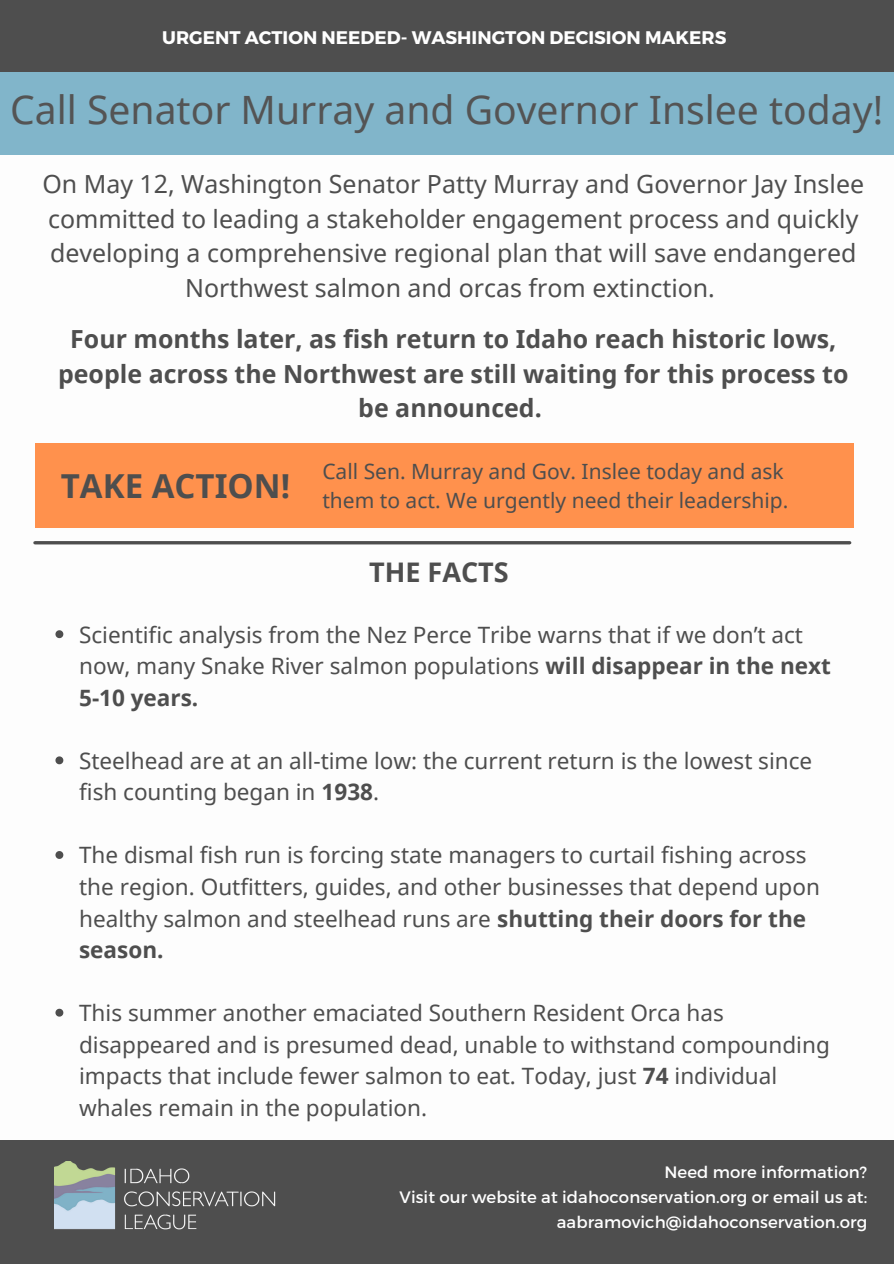
<style>
.page{position:relative;width:894px;height:1264px;background:#fff}
.page>*{position:absolute;margin:0;border:0;box-sizing:border-box;transform-origin:0 0}
.t1{font:39px "Noto Sans";color:#545454}
.t2{font:700 33px "Noto Sans";color:#4e4e4e}
.t3{font:700 27px "Noto Sans";color:#4e4e4e}
.t4{font:24.9px/34.5px "Noto Sans";color:#4e4e4e;text-align:center}
.t5{font:700 24.9px/34.5px "Noto Sans";color:#4e4e4e;text-align:center}
.t6{font:22.5px/31.5px "Noto Sans";color:#4e4e4e}
.t7{font:21px/29.2px "Noto Sans";color:#4e4e4e}
.t8{font:700 18.15px "Montserrat";color:#fff}
.t9{font:16.5px/24.8px "Montserrat";letter-spacing:.005em;color:#fff;text-align:right}
.s1{font-weight:700}
</style>
<div class="page">
<div style="left:0;top:0;width:893px;height:154px;background:#81b5ca"></div>
<div style="left:0;top:0;width:893px;height:71px;background:#4e4e4e"></div>
<div style="left:0;top:1140px;width:893px;height:123px;background:#4e4e4e"></div>
<img style="left:55px;top:1161px;width:221px;height:69px">
<svg style="left:55px;top:630px;width:8px;height:8px"></svg>
<svg style="left:55px;top:756px;width:8px;height:8px"></svg>
<svg style="left:55px;top:851px;width:8px;height:8px"></svg>
<svg style="left:55px;top:1008px;width:8px;height:8px"></svg>
<hr style="left:35px;top:541px;width:814px;height:3px;background:#4e4e4e">
<div style="left:35px;top:443px;width:818px;height:85px;background:#ff914d"></div>
<p class="t8" style="left:162px;top:26px;width:565px">URGENT ACTION NEEDED- WASHINGTON DECISION MAKERS</p>
<p class="t1" style="left:10px;top:82px;width:874px">Call Senator Murray and Governor Inslee today!</p>
<p class="t4" style="left:42px;top:166px;width:823px">On May 12, Washington Senator Patty Murray and Governor Jay Inslee committed to leading a stakeholder engagement process and quickly developing a comprehensive regional plan that will save endangered Northwest salmon and orcas from extinction.</p>
<p class="t5" style="left:58px;top:321px;width:791px">Four months later, as fish return to Idaho reach historic lows, people across the Northwest are still waiting for this process to be announced.</p>
<p class="t2" style="left:61px;top:462px;width:231px">TAKE ACTION!</p>
<p class="t7" style="left:322px;top:456px;width:467px">Call Sen. Murray and Gov. Inslee today and ask them to act. We urgently need their leadership.</p>
<p class="t3" style="left:369px;top:553px;width:141px">THE FACTS</p>
<p class="t6" style="left:79px;top:618px;width:753px">Scientific analysis from the Nez Perce Tribe warns that if we don’t act now, many Snake River salmon populations <span class="s1">will disappear in the next<br>5-10 years.</span></p>
<p class="t6" style="left:79px;top:744px;width:734px">Steelhead are at an all-time low: the current return is the lowest since fish counting began in <span class="s1">1938</span>.</p>
<p class="t6" style="left:79px;top:839px;width:742px">The dismal fish run is forcing state managers to curtail fishing across the region. Outfitters, guides, and other businesses that depend upon healthy salmon and steelhead runs are <span class="s1">shutting their doors for the season.</span></p>
<p class="t6" style="left:79px;top:996px;width:752px">This summer another emaciated Southern Resident Orca has disappeared and is presumed dead, unable to withstand compounding impacts that include fewer salmon to eat. Today, just <span class="s1">74</span> individual whales remain in the population.</p>
<p class="t9" style="left:664px;top:1158px;width:204px">Need more information?</p>
<p class="t9" style="left:399px;top:1183px;width:469px">Visit our website at idahoconservation.org or email us at: aabramovich@idahoconservation.org</p>
</div>
